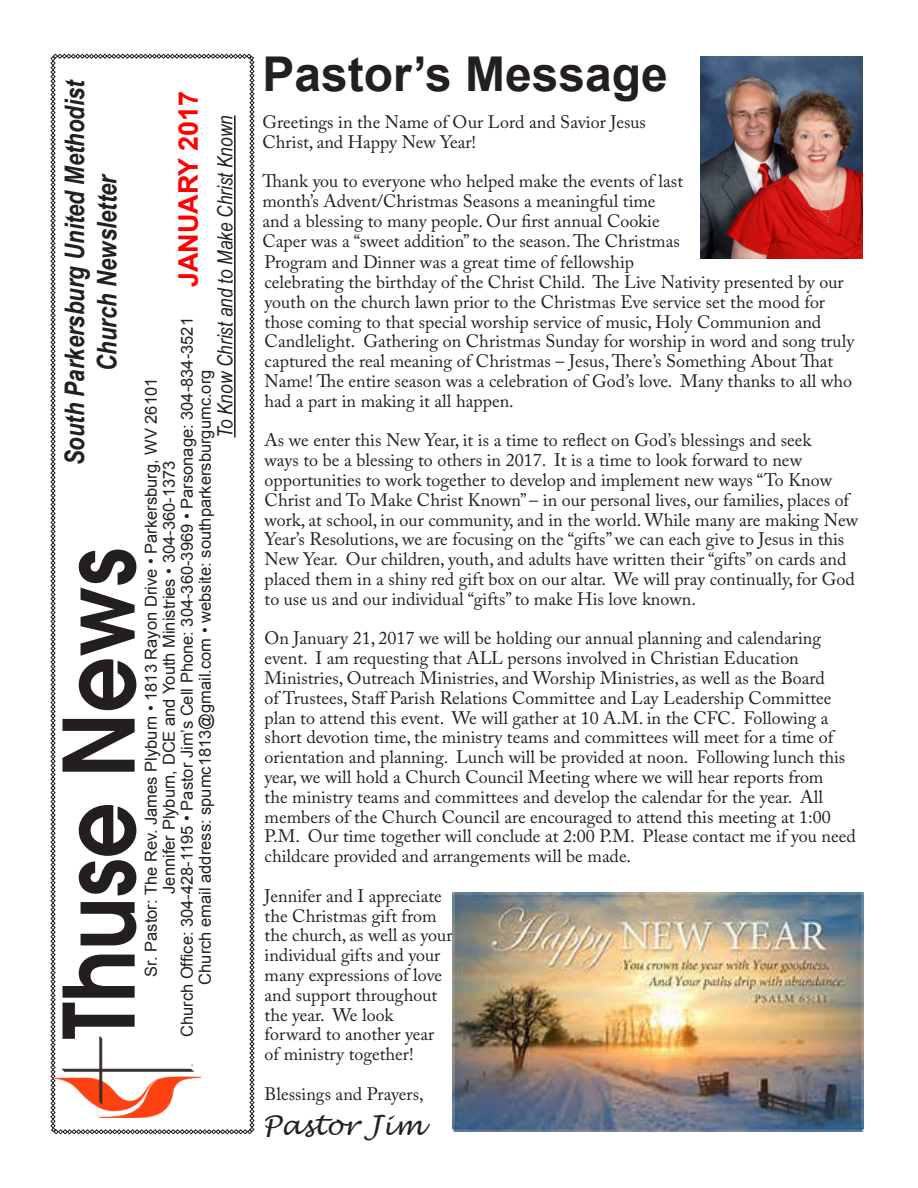
<style>
.page{position:relative;width:918px;height:1188px;background:#fff}
.page>*{position:absolute;margin:0;border:0;box-sizing:border-box;transform-origin:0 0}
.t1{font:600 97.5px "Avant Garde";color:#231f20;scale:.9 1}
.t2{font:700 48px "Arial";color:#231f20}
.t3{font:italic 700 27px "Arial Narrow";color:#231f20}
.t4{font:italic 27px "Lucida Handwriting";color:#231f20}
.t5{font:700 27px "Arial";color:#f00}
.t6{font:italic 21px "Arial Narrow";color:#231f20}
.t7{font:18px/19.8px "Adobe Caslon Pro";color:#231f20}
.t8{font:16.5px "Arial";color:#231f20}
</style>
<div class="page">
<svg style="left:50px;top:54px;width:205px;height:1080px"></svg>
<hr style="left:234px;top:115px;width:2px;height:323px;background:#231f20">
<img style="left:54px;top:1036px;width:147px;height:82px">
<img style="left:701px;top:56px;width:162px;height:203px">
<img style="left:453px;top:892px;width:411px;height:239px">
<p class="t3" style="left:54px;top:465px;width:388px;rotate:-90deg">South Parkersburg United Methodist</p>
<p class="t3" style="left:87px;top:371px;width:199px;rotate:-90deg">Church Newsletter</p>
<p class="t1" style="left:34px;top:1039px;width:548px;rotate:-90deg">Thuse News</p>
<p class="t5" style="left:170px;top:287px;width:198px;rotate:-90deg">JANUARY 2017</p>
<p class="t6" style="left:211px;top:438px;width:324px;rotate:-90deg">To Know Christ and to Make Christ Known</p>
<p class="t8" style="left:176px;top:1037px;width:721px;rotate:-90deg">Church Office: 304-428-1195 • Pastor Jim’s Cell Phone: 304-360-3969 • Parsonage: 304-834-3521</p>
<p class="t8" style="left:194px;top:985px;width:616px;rotate:-90deg">Church email address: spumc1813@gmail.com • website: southparkersburgumc.org</p>
<p class="t8" style="left:140px;top:977px;width:600px;rotate:-90deg">Sr. Pastor: The Rev. James Plyburn • 1813 Rayon Drive • Parkersburg, WV 26101</p>
<p class="t8" style="left:158px;top:894px;width:435px;rotate:-90deg">Jennifer Plyburn, DCE and Youth Ministries • 304-360-1373</p>
<p class="t2" style="left:262px;top:42px;width:407px">Pastor’s Message</p>
<p class="t7" style="left:262px;top:112px;width:385px">Greetings in the Name of Our Lord and Savior Jesus<br>Christ, and Happy New Year!</p>
<p class="t7" style="left:262px;top:171px;width:422px">Thank you to everyone who helped make the events of last month’s Advent/Christmas Seasons a meaningful time and a blessing to many people. Our first annual Cookie Caper was a “sweet addition” to the season. The Christmas</p>
<p class="t7" style="left:265px;top:252px;width:591px">Program and Dinner was a great time of fellowship<br>celebrating the birthday of the Christ Child. The Live Nativity presented by our youth on the church lawn prior to the Christmas Eve service set the mood for those coming to that special worship service of music, Holy Communion and Candlelight. Gathering on Christmas Sunday for worship in word and song truly captured the real meaning of Christmas – Jesus, There’s Something About That Name! The entire season was a celebration of God’s love. Many thanks to all who had a part in making it all happen.</p>
<p class="t7" style="left:265px;top:430px;width:595px">As we enter this New Year, it is a time to reflect on God’s blessings and seek<br>ways to be a blessing to others in 2017. It is a time to look forward to new opportunities to work together to develop and implement new ways “To Know Christ and To Make Christ Known” – in our personal lives, our families, places of work, at school, in our community, and in the world. While many are making New Year’s Resolutions, we are focusing on the “gifts” we can each give to Jesus in this New Year. Our children, youth, and adults have written their “gifts” on cards and placed them in a shiny red gift box on our altar. We will pray continually, for God to use us and our individual “gifts” to make His love known.</p>
<p class="t7" style="left:265px;top:628px;width:593px">On January 21, 2017 we will be holding our annual planning and calendaring event. I am requesting that ALL persons involved in Christian Education Ministries, Outreach Ministries, and Worship Ministries, as well as the Board<br>of Trustees, Staff Parish Relations Committee and Lay Leadership Committee plan to attend this event. We will gather at 10 A.M. in the CFC. Following a short devotion time, the ministry teams and committees will meet for a time of orientation and planning. Lunch will be provided at noon. Following lunch this year, we will hold a Church Council Meeting where we will hear reports from<br>the ministry teams and committees and develop the calendar for the year. All members of the Church Council are encouraged to attend this meeting at 1:00<br>P.M. Our time together will conclude at 2:00 P.M. Please contact me if you need childcare provided and arrangements will be made.</p>
<p class="t7" style="left:265px;top:886px;width:189px">Jennifer and I appreciate the Christmas gift from the church, as well as your individual gifts and your many expressions of love and support throughout the year. We look forward to another year of ministry together!</p>
<p class="t7" style="left:265px;top:1084px;width:161px">Blessings and Prayers,</p>
<p class="t4" style="left:580px;top:706px;width:162px">Pastor Jim</p>
<p class="t4" style="left:262px;top:1109px;width:162px">Pastor Jim</p>
</div>
